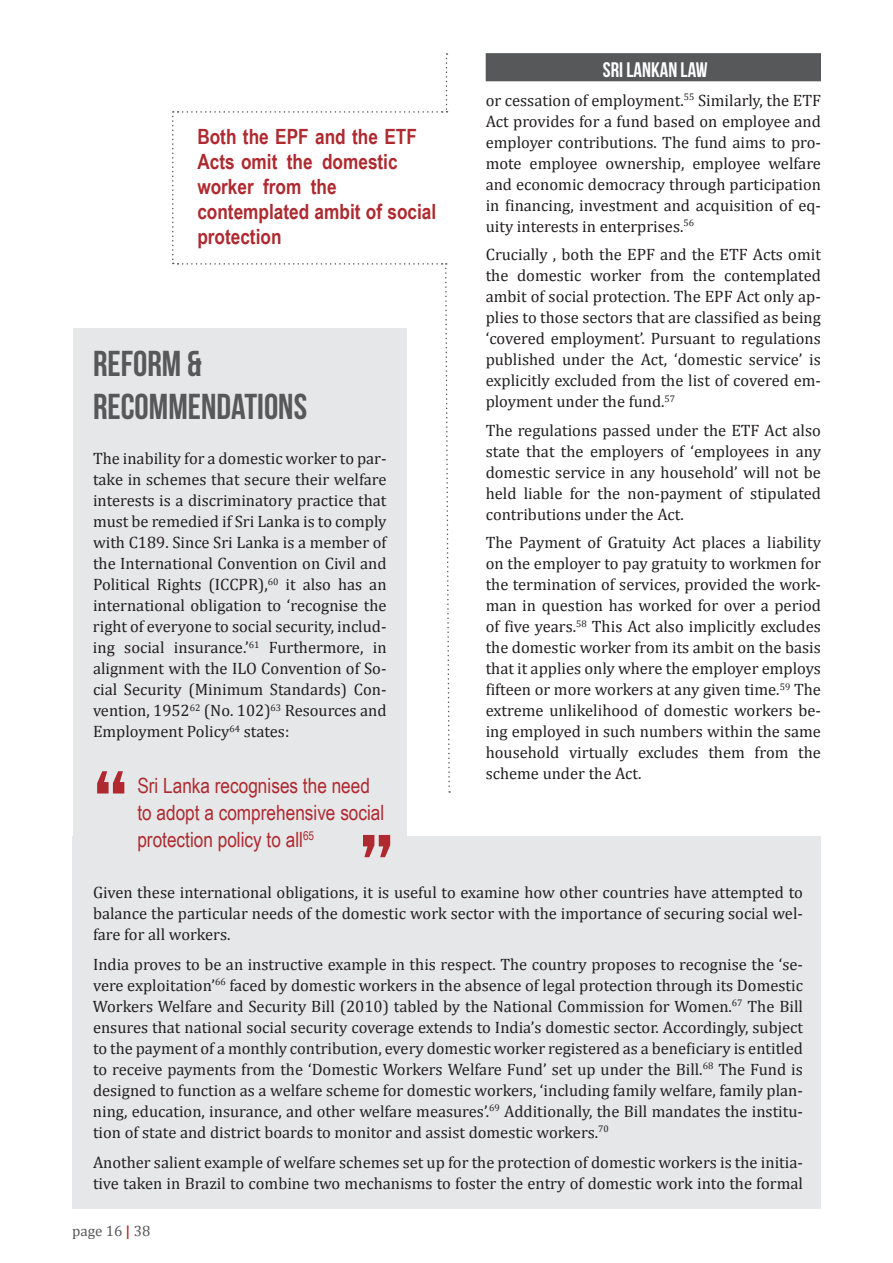
<style>
.page{position:relative;width:893px;height:1263px;background:#fff}
.page>*{position:absolute;margin:0;border:0;box-sizing:border-box;transform-origin:0 0}
.t1{font:108px "Bebas Neue";color:#ae2a30}
.t2{font:36px "Bebas Neue";color:#57585a}
.t3{font:700 21px/25.2px "Arial Narrow";color:#ae2a30}
.t4{font:21px/27px "Arial Narrow";color:#ae2a30}
.t5{font:21px "Bebas Neue";color:#fff}
.t6{font:16.5px/21px "Cambria";color:#231f20;text-align:justify}
.t7{font:15px "Cambria";color:#57585a}
.s1{font-weight:700;color:#ae2a30}
</style>
<div class="page">
<div style="left:73px;top:328px;width:333px;height:508px;background:#e6e7e9"></div>
<svg style="left:172px;top:53px;width:279px;height:740px"></svg>
<div style="left:73px;top:836px;width:748px;height:373px;background:#e6e7e9"></div>
<div style="left:486px;top:53px;width:335px;height:28px;background:#57585a;border:2px solid #57585a"></div>
<p class="t3" style="left:197px;top:123px;width:240px">Both the EPF and the ETF<br>Acts omit the domestic worker from the contemplated ambit of social protection</p>
<p class="t2" style="left:93px;top:344px;width:110px">REFORM &amp;</p>
<p class="t2" style="left:93px;top:387px;width:216px">RECOMMENDATIONS</p>
<p class="t6" style="left:93px;top:448px;width:295px">The inability for a domestic worker to par&shy;take in schemes that secure their welfare interests is a discriminatory practice that must be remedied if Sri Lanka is to comply with C189. Since Sri Lanka is a member of the International Convention on Civil and Political Rights (ICCPR),<sup>60</sup> it also has an international obligation to ‘recognise the right of everyone to social security, includ&shy;ing social insurance.’<sup>61</sup> Furthermore, in alignment with the ILO Convention of So&shy;cial Security (Minimum Standards) Con&shy;vention, 1952<sup>62</sup> (No. 102)<sup>63</sup> Resources and Employment Policy<sup>64</sup> states:</p>
<p class="t1" style="left:93px;top:750px;width:37px">“</p>
<p class="t4" style="left:137px;top:771px;width:234px">Sri Lanka recognises the need</p>
<p class="t1" style="left:394px;top:878px;width:37px;rotate:-180deg">“</p>
<p class="t4" style="left:137px;top:798px;width:248px">to adopt a comprehensive social protection policy to all<sup>65</sup></p>
<p class="t5" style="left:603px;top:58px;width:106px">SRI LANKAN LAW</p>
<p class="t6" style="left:486px;top:90px;width:337px">or cessation of employment.<sup>55</sup> Similarly, the ETF Act provides for a fund based on employee and employer contributions. The fund aims to pro&shy;mote employee ownership, employee welfare and economic democracy through participation in financing, investment and acquisition of eq&shy;uity interests in enterprises.<sup>56</sup></p>
<p class="t6" style="left:486px;top:244px;width:337px">Crucially , both the EPF and the ETF Acts omit the domestic worker from the contemplated ambit of social protection. The EPF Act only ap&shy;plies to those sectors that are classified as being ‘covered employment’. Pursuant to regulations published under the Act, ‘domestic service’ is explicitly excluded from the list of covered em&shy;ployment under the fund.<sup>57</sup></p>
<p class="t6" style="left:486px;top:420px;width:337px">The regulations passed under the ETF Act also state that the employers of ‘employees in any domestic service in any household’ will not be held liable for the non-payment of stipulated contributions under the Act.</p>
<p class="t6" style="left:486px;top:532px;width:337px">The Payment of Gratuity Act places a liability on the employer to pay gratuity to workmen for the termination of services, provided the work&shy;man in question has worked for over a period of five years.<sup>58</sup> This Act also implicitly excludes the domestic worker from its ambit on the basis that it applies only where the employer employs fifteen or more workers at any given time.<sup>59</sup> The extreme unlikelihood of domestic workers be&shy;ing employed in such numbers within the same household virtually excludes them from the scheme under the Act.</p>
<p class="t6" style="left:93px;top:882px;width:711px">Given these international obligations, it is useful to examine how other countries have attempted to balance the particular needs of the domestic work sector with the importance of securing social wel&shy;fare for all workers.</p>
<p class="t6" style="left:93px;top:954px;width:711px">India proves to be an instructive example in this respect. The country proposes to recognise the ‘se&shy;vere exploitation’<sup>66</sup> faced by domestic workers in the absence of legal protection through its Domestic Workers Welfare and Security Bill (2010) tabled by the National Commission for Women.<sup>67</sup> The Bill ensures that national social security coverage extends to India’s domestic sector. Accordingly, subject to the payment of a monthly contribution, every domestic worker registered as a beneficiary is entitled to receive payments from the ‘Domestic Workers Welfare Fund’ set up under the Bill.<sup>68</sup> The Fund is designed to function as a welfare scheme for domestic workers, ‘including family welfare, family plan&shy;ning, education, insurance, and other welfare measures’.<sup>69</sup> Additionally, the Bill mandates the institu&shy;tion of state and district boards to monitor and assist domestic workers.<sup>70</sup></p>
<p class="t6" style="left:93px;top:1152px;width:711px">Another salient example of welfare schemes set up for the protection of domestic workers is the initia&shy;tive taken in Brazil to combine two mechanisms to foster the entry of domestic work into the formal</p>
<p class="t7" style="left:72px;top:1222px;width:80px">page 16 <span class="s1">|</span> 38</p>
</div>
